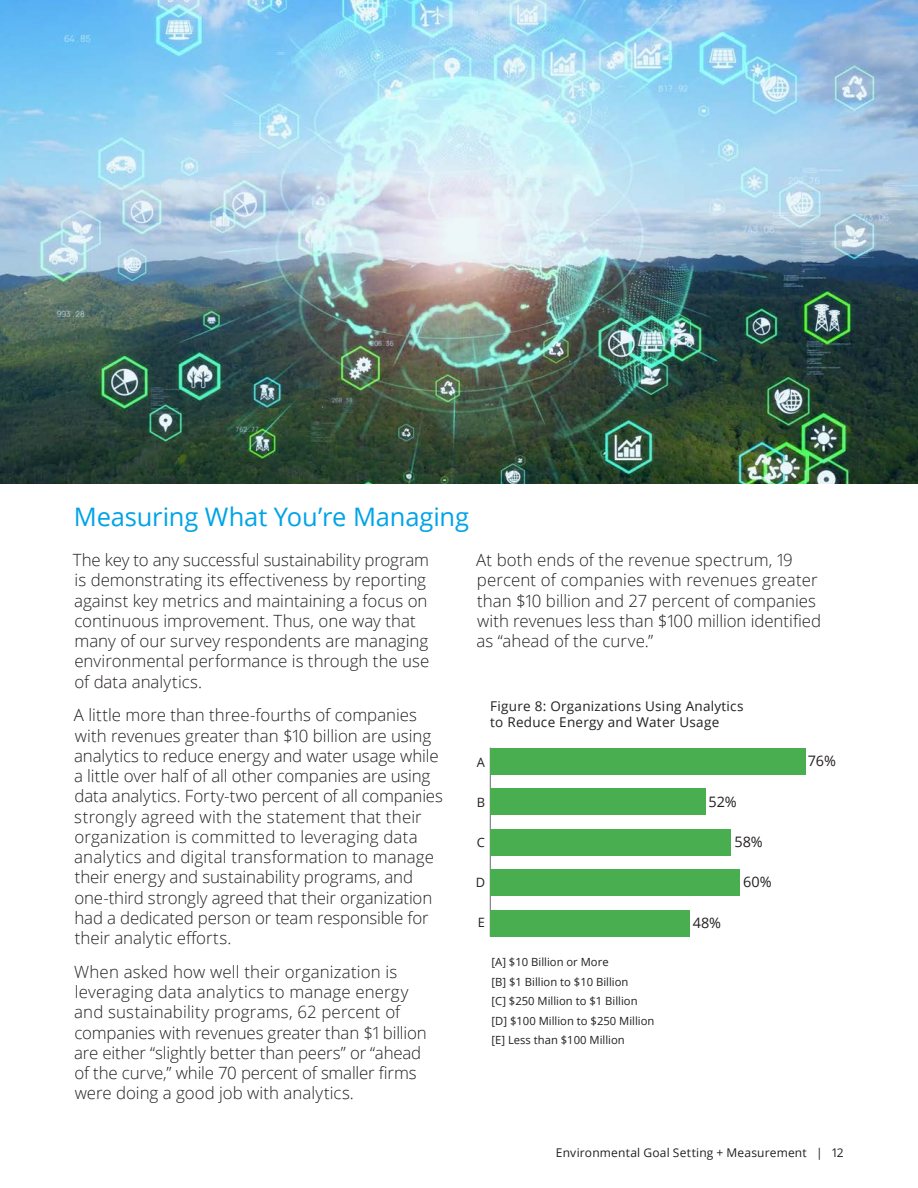
<style>
.page{position:relative;width:918px;height:1188px;background:#fff}
.page>*{position:absolute;margin:0;border:0;box-sizing:border-box;transform-origin:0 0}
.t1{font:25.5px "Open Sans";letter-spacing:-.01em;color:#00a3e6}
.Main{font:300 16.8px/20.2px "Open Sans";color:#231f20}
.t2{font:14.4px "Open Sans";color:#231f20}
.t3{font:13.5px/16.2px "Open Sans";letter-spacing:.02em;color:#231f20}
.t4{font:12.9px "Open Sans";color:#231f20}
.t5{font:12px "Open Sans";letter-spacing:.015em;color:#231f20}
.t6{font:11.25px/19.5px "Open Sans";color:#231f20}
</style>
<div class="page">
<hr style="left:490px;top:748px;width:1px;height:189px;background:#6c6d70">
<div style="left:490px;top:748px;width:316px;height:27px;background:#48ae50"></div>
<div style="left:490px;top:788px;width:216px;height:27px;background:#48ae50"></div>
<div style="left:490px;top:829px;width:241px;height:27px;background:#48ae50"></div>
<div style="left:490px;top:869px;width:249px;height:27px;background:#48ae50"></div>
<div style="left:490px;top:910px;width:200px;height:27px;background:#48ae50"></div>
<img style="left:0;top:0;width:918px;height:483px">
<p class="t1" style="left:74px;top:499px;width:397px">Measuring What You’re Managing</p>
<p class="Main" style="left:73px;top:550px;width:358px">The key to any successful sustainability program is demonstrating its effectiveness by reporting against key metrics and maintaining a focus on continuous improvement. Thus, one way that many of our survey respondents are managing environmental performance is through the use of data analytics.</p>
<p class="Main" style="left:74px;top:705px;width:371px">A little more than three-fourths of companies with revenues greater than $10 billion are using analytics to reduce energy and water usage while a little over half of all other companies are using data analytics. Forty-two percent of all companies strongly agreed with the statement that their organization is committed to leveraging data analytics and digital transformation to manage their energy and sustainability programs, and one-third strongly agreed that their organization had a dedicated person or team responsible for their analytic efforts.</p>
<p class="Main" style="left:74px;top:961px;width:354px">When asked how well their organization is leveraging data analytics to manage energy and sustainability programs, 62 percent of companies with revenues greater than $1 billion are either “slightly better than peers” or “ahead of the curve,” while 70 percent of smaller firms were doing a good job with analytics.</p>
<p class="Main" style="left:476px;top:550px;width:346px">At both ends of the revenue spectrum, 19 percent of companies with revenues greater than $10 billion and 27 percent of companies with revenues less than $100 million identified as “ahead of the curve.”</p>
<p class="t3" style="left:490px;top:698px;width:255px">Figure 8: Organizations Using Analytics to Reduce Energy and Water Usage</p>
<p class="t4" style="left:477px;top:753px;width:10px">A</p>
<p class="t2" style="left:808px;top:751px;width:30px">76%</p>
<p class="t4" style="left:477px;top:793px;width:10px">B</p>
<p class="t2" style="left:708px;top:792px;width:30px">52%</p>
<p class="t4" style="left:477px;top:833px;width:10px">C</p>
<p class="t2" style="left:734px;top:832px;width:30px">58%</p>
<p class="t4" style="left:476px;top:873px;width:11px">D</p>
<p class="t2" style="left:743px;top:872px;width:30px">60%</p>
<p class="t4" style="left:478px;top:913px;width:9px">E</p>
<p class="t2" style="left:693px;top:913px;width:30px">48%</p>
<p class="t6" style="left:492px;top:952px;width:164px">[A] $10 Billion or More<br>[B] $1 Billion to $10 Billion<br>[C] $250 Million to $1 Billion [D] $100 Million to $250 Million [E] Less than $100 Million</p>
<p class="t5" style="left:556px;top:1144px;width:289px">Environmental Goal Setting + Measurement | 12</p>
</div>
